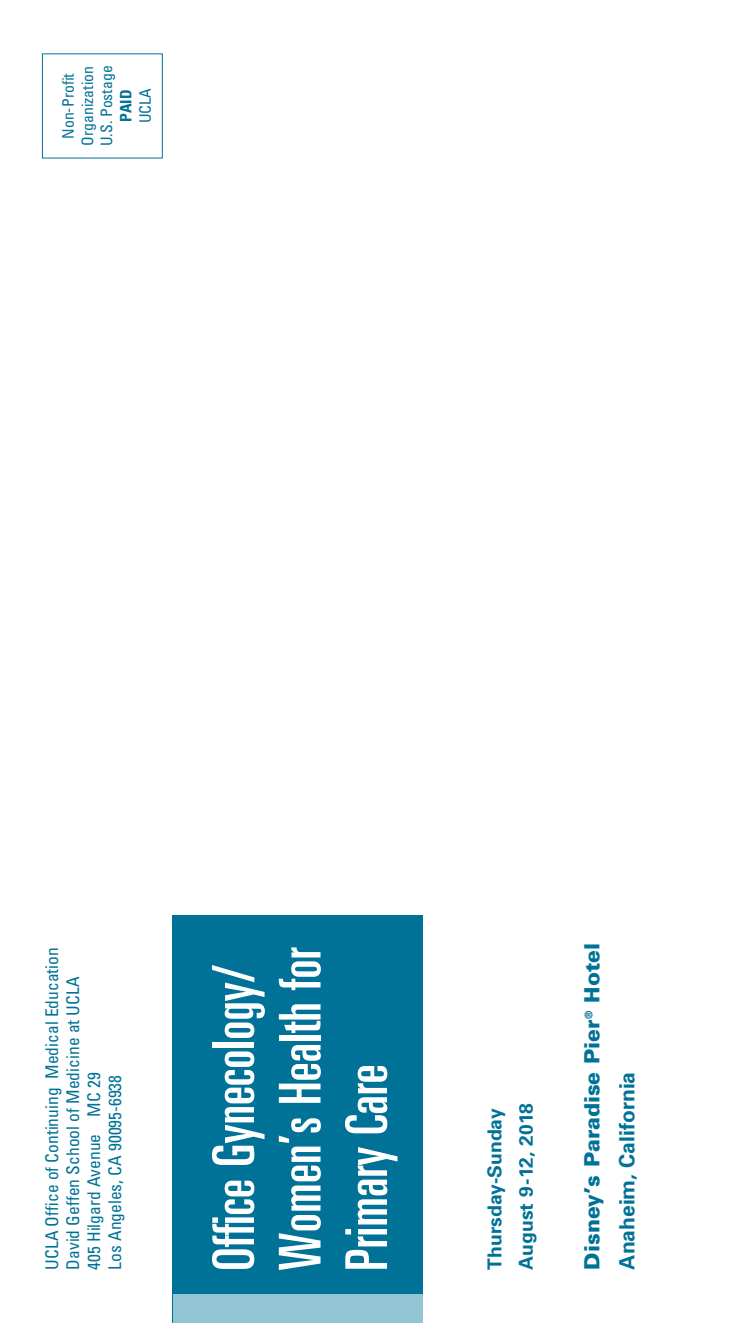
<style>
.page{position:relative;width:756px;height:1323px;background:#fff}
.page>*{position:absolute;margin:0;border:0;box-sizing:border-box;transform-origin:0 0}
.t1{font:ultra-condensed 57.75px/66.5px "Univers";color:#fff}
.t2{font:900 21px "Univers";color:#007297}
.t3{font:700 21px "Univers";color:#007297}
.t4{font:700 19.25px "Univers";color:#007297}
.t5{font:condensed 17.5px "Univers";color:#007297}
.t6{font:condensed 15.75px "Univers";color:#007297}
.t7{font:700 condensed 15.75px "Univers";color:#007297}
</style>
<div class="page">
<div style="left:42px;top:53px;width:121px;height:105px;border:1px solid #007297"></div>
<div style="left:173px;top:916px;width:250px;height:407px;background:#007297"></div>
<div style="left:173px;top:1294px;width:250px;height:29px;background:#93c5d5"></div>
<p class="t6" style="left:58px;top:139px;width:67px;rotate:-90deg">Non-Profit</p>
<p class="t6" style="left:77px;top:146px;width:81px;rotate:-90deg">Organization</p>
<p class="t6" style="left:97px;top:146px;width:82px;rotate:-90deg">U.S. Postage</p>
<p class="t7" style="left:116px;top:122px;width:34px;rotate:-90deg">PAID</p>
<p class="t6" style="left:135px;top:123px;width:36px;rotate:-90deg">UCLA</p>
<p class="t5" style="left:41px;top:1270px;width:324px;rotate:-90deg">UCLA Office of Continuing Medical Education</p>
<p class="t5" style="left:62px;top:1270px;width:294px;rotate:-90deg">David Geffen School of Medicine at UCLA</p>
<p class="t5" style="left:83px;top:1270px;width:199px;rotate:-90deg">405 Hilgard Avenue MC 29</p>
<p class="t5" style="left:104px;top:1270px;width:196px;rotate:-90deg">Los Angeles, CA 90095-6938</p>
<p class="t1" style="left:200px;top:1271px;width:325px;rotate:-90deg">Office Gynecology/<br>Women’s Health for<br>Primary Care</p>
<p class="t4" style="left:482px;top:1270px;width:163px;rotate:-90deg">Thursday-Sunday</p>
<p class="t4" style="left:514px;top:1270px;width:168px;rotate:-90deg">August 9-12, 2018</p>
<p class="t2" style="left:579px;top:1270px;width:328px;rotate:-90deg">Disney’s Paradise Pier<sup>®</sup> Hotel</p>
<p class="t3" style="left:614px;top:1270px;width:199px;rotate:-90deg">Anaheim, California</p>
</div>
